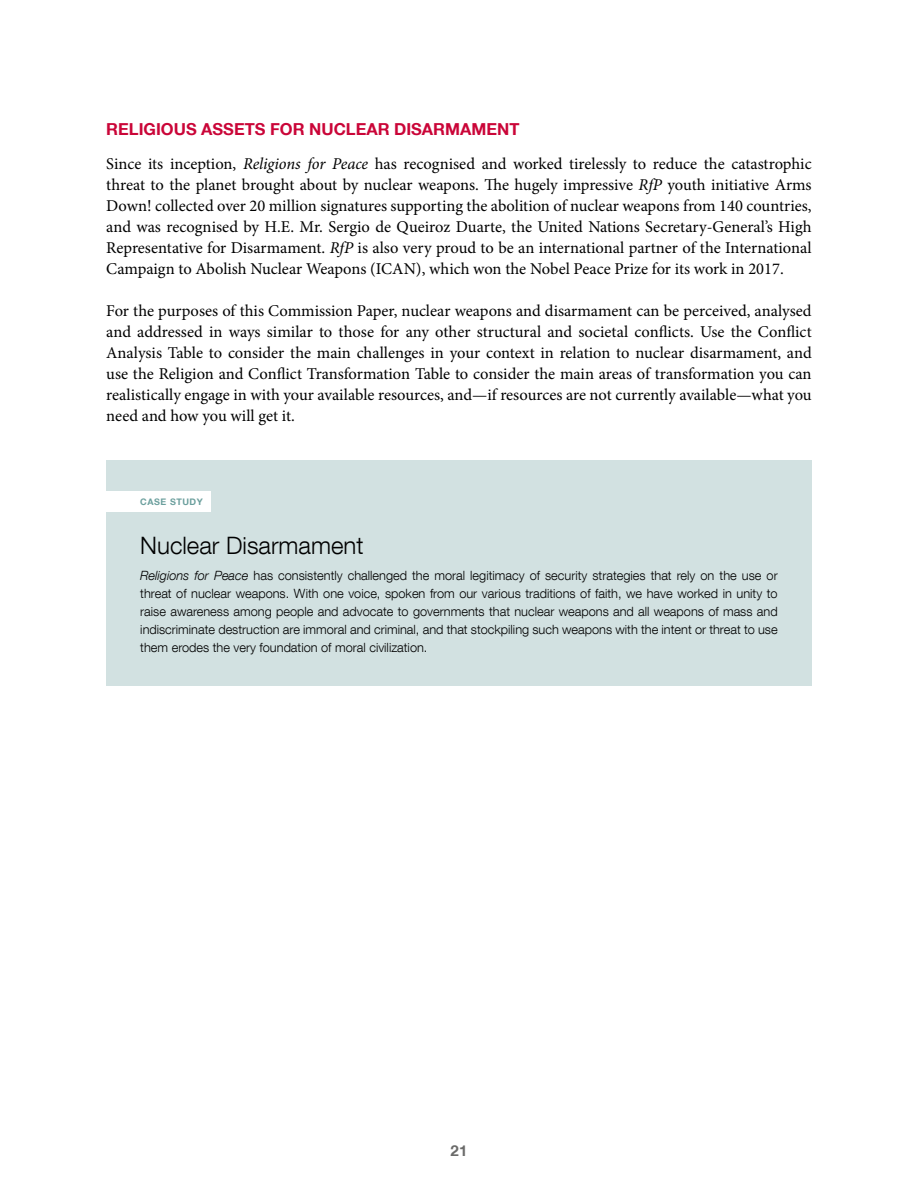
<style>
.page{position:relative;width:918px;height:1188px;background:#fff}
.page>*{position:absolute;margin:0;border:0;box-sizing:border-box;transform-origin:0 0}
.Case_Study_H1{font:300 24px "Helvetica Neue LT Com";color:#000}
.Body_text{font:16.5px/21px "Minion Pro";letter-spacing:-.005em;color:#000;text-align:justify}
.t1{font:700 16.5px "Helvetica Neue LT Com";color:#ca0538}
.t2{font:700 15px "Helvetica Neue LT Com";color:#6b6b6a}
.Case_Study_Text{font:300 12.75px/18px "Helvetica Neue LT Com";color:#000;text-align:justify}
.Case_Study_Title{font:700 9px "Helvetica Neue LT Com";letter-spacing:.06em;color:#6b9f9d}
.s1{font-style:italic}
</style>
<div class="page">
<div style="left:107px;top:460px;width:705px;height:225px;background:#d2e1e1"></div>
<div style="left:102px;top:492px;width:109px;height:20px;background:#fff"></div>
<h3 class="t1" style="left:106px;top:118px;width:415px">RELIGIOUS ASSETS FOR NUCLEAR DISARMAMENT</h3>
<p class="Body_text" style="left:106px;top:154px;width:707px">Since its inception, <span class="s1">Religions for Peace</span> has recognised and worked tirelessly to reduce the catastrophic threat to the planet brought about by nuclear weapons. The hugely impressive <span class="s1">RfP</span> youth initiative Arms Down! collected over 20 million signatures supporting the abolition of nuclear weapons from 140 countries, and was recognised by H.E. Mr. Sergio de Queiroz Duarte, the United Nations Secretary-General’s High Representative for Disarmament. <span class="s1">RfP</span> is also very proud to be an international partner of the International Campaign to Abolish Nuclear Weapons (ICAN), which won the Nobel Peace Prize for its work in 2017.</p>
<p class="Body_text" style="left:106px;top:301px;width:707px">For the purposes of this Commission Paper, nuclear weapons and disarmament can be perceived, analysed and addressed in ways similar to those for any other structural and societal conflicts. Use the Conflict Analysis Table to consider the main challenges in your context in relation to nuclear disarmament, and use the Religion and Conflict Transformation Table to consider the main areas of transformation you can realistically engage in with your available resources, and—if resources are not currently available—what you need and how you will get it.</p>
<p class="Case_Study_Title" style="left:140px;top:496px;width:64px">CASE STUDY</p>
<p class="Case_Study_H1" style="left:140px;top:530px;width:225px">Nuclear Disarmament</p>
<p class="Case_Study_Text" style="left:140px;top:566px;width:639px"><span class="s1">Religions for Peace</span> has consistently challenged the moral legitimacy of security strategies that rely on the use or threat of nuclear weapons. With one voice, spoken from our various traditions of faith, we have worked in unity to raise awareness among people and advocate to governments that nuclear weapons and all weapons of mass and indiscriminate destruction are immoral and criminal, and that stockpiling such weapons with the intent or threat to use them erodes the very foundation of moral civilization.</p>
<p class="t2" style="left:451px;top:1141px;width:18px">21</p>
</div>
